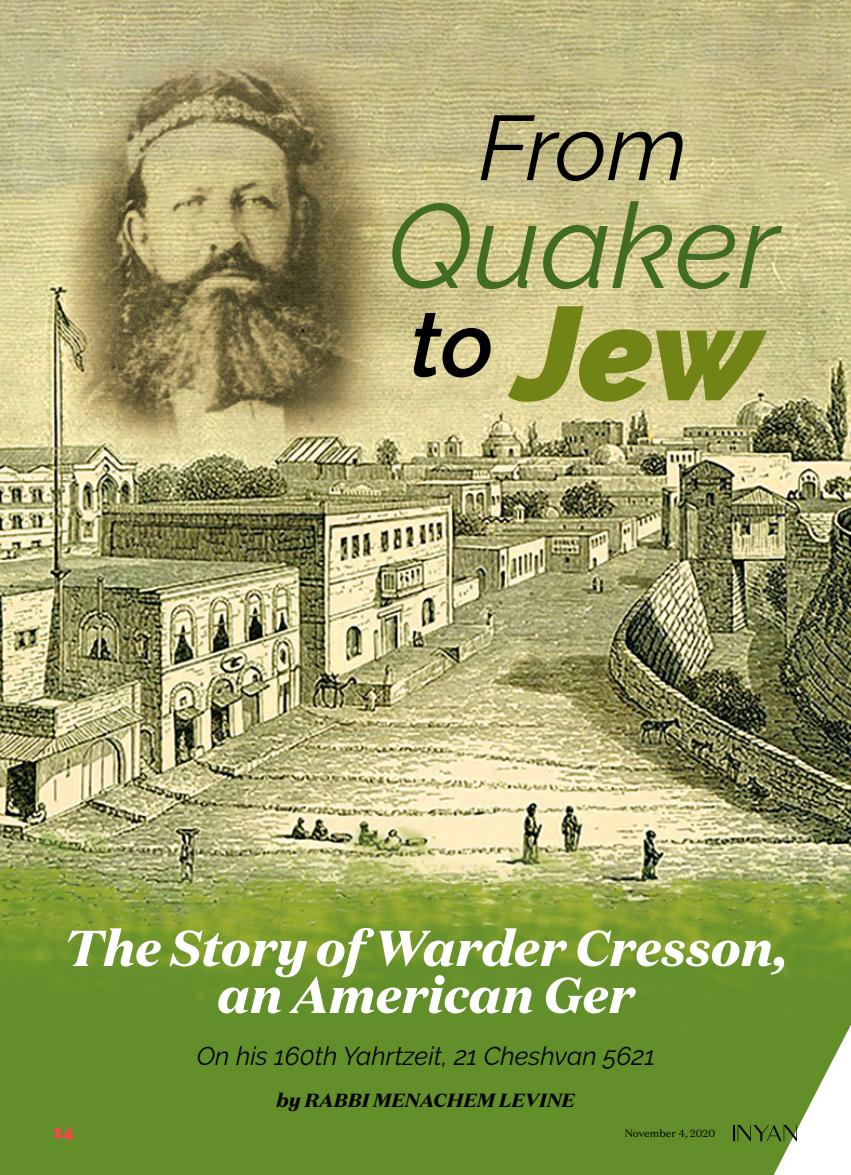
<style>
.page{position:relative;width:851px;height:1175px;background:#fff}
.page>*{position:absolute;margin:0;border:0;box-sizing:border-box;transform-origin:0 0}
.t1{font:italic 900 132.45px "Raleway";color:#738416}
.t2{font:italic 118.8px "Raleway";color:#426b24}
.t3{font:italic 91.35px "Raleway";color:#000}
.t4{font:italic 900 50.25px/47px "Domaine Text";letter-spacing:-.02em;color:#fff;text-align:center}
.t5{font:italic 25.65px "Raleway";color:#000}
.t6{font:italic 900 19.05px "Domaine Text";color:#000}
.t7{font:900 18px "Raleway";color:#f04b46}
.t8{font:10.5px "Domaine Text";color:#000}
</style>
<div class="page">
<img style="left:0;top:0;width:850px;height:1174px">
<svg style="left:0;top:27px;width:851px;height:51px;background:#bfb887"></svg>
<svg style="left:733px;top:1125px;width:63px;height:16px"></svg>
<h3 class="t3" style="left:478px;top:95px;width:210px">From</h3>
<h2 class="t2" style="left:387px;top:177px;width:393px">Quaker</h2>
<h1 class="t1" style="left:409px;top:277px;width:351px"><sup>to</sup> Jew</h1>
<p class="t4" style="left:64px;top:920px;width:726px">The Story of Warder Cresson, an American Ger</p>
<p class="t5" style="left:197px;top:1040px;width:459px">On his 160th Yahrtzeit, 21 Cheshvan 5621</p>
<p class="t6" style="left:276px;top:1085px;width:300px">by RABBI MENACHEM LEVINE</p>
<p class="t7" style="left:53px;top:1121px;width:22px">14</p>
<p class="t8" style="left:624px;top:1126px;width:92px">November 4, 2020</p>
</div>
